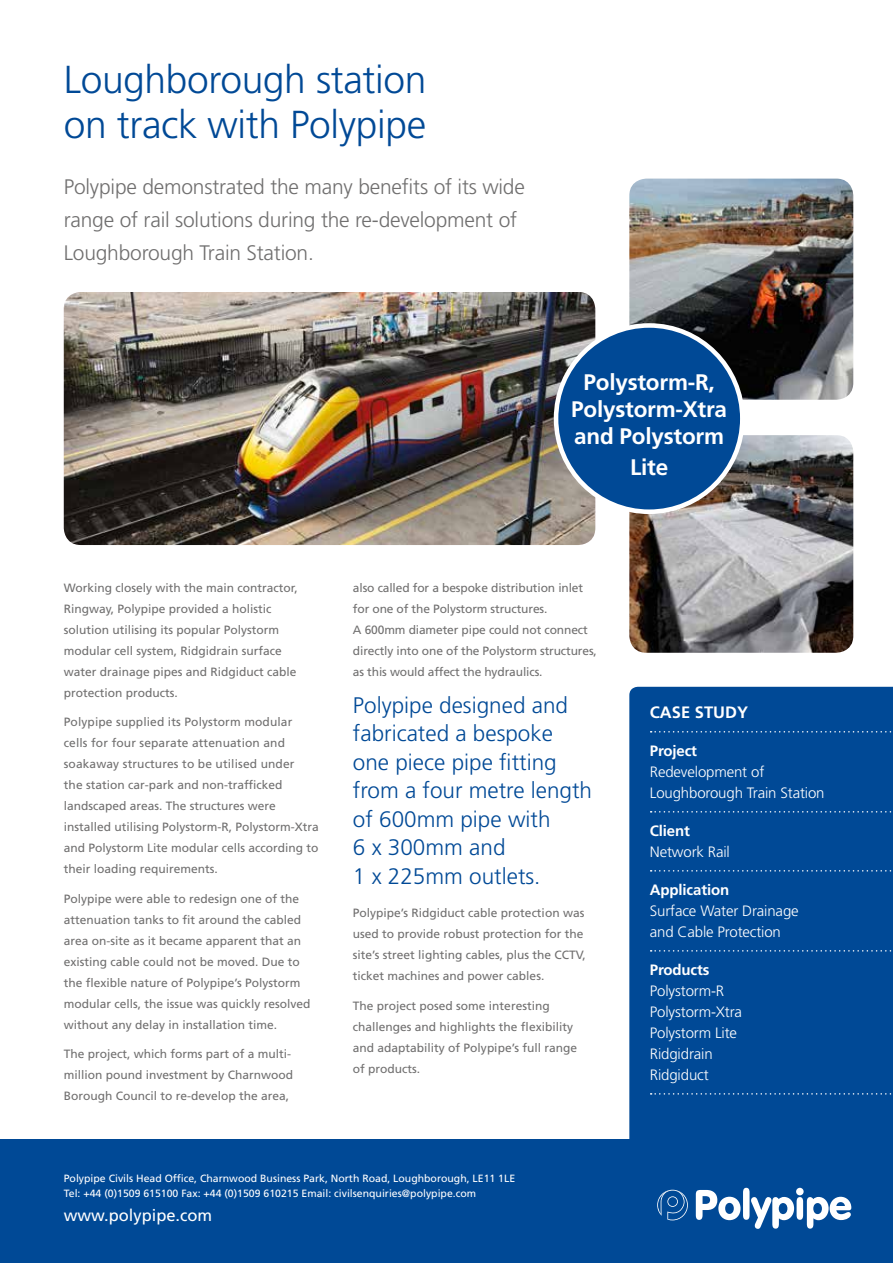
<style>
.page{position:relative;width:893px;height:1263px;background:#fff}
.page>*{position:absolute;margin:0;border:0;box-sizing:border-box;transform-origin:0 0}
.t1{font:300 39px/45px "Frutiger LT Std";letter-spacing:-.01em;color:#004996}
.t2{font:300 22.5px/28.5px "Frutiger LT Std";color:#004996}
.t3{font:700 22.5px/27px "Frutiger LT Std";letter-spacing:-.01em;color:#fff;text-align:center}
.t4{font:300 21px/33px "Frutiger LT Std";letter-spacing:-.01em;color:#706f6f}
.t5{font:16.5px "Frutiger LT Std";color:#fff}
.t6{font:700 16.5px "Frutiger LT Std";color:#fff}
.t7{font:300 15px/21px "Frutiger LT Std";letter-spacing:-.01em;color:#fff}
.t8{font:700 15px "Frutiger LT Std";letter-spacing:-.01em;color:#fff}
.t9{font:12px/21px "Frutiger LT Std";color:#706f6f}
.t10{font:10.5px/15px "Frutiger LT Std";color:#fff}
</style>
<div class="page">
<div style="left:629px;top:687px;width:264px;height:453px;background:#004996"></div>
<div style="left:0;top:1140px;width:893px;height:123px;background:#004996"></div>
<svg style="left:657px;top:1190px;width:31px;height:30px"></svg>
<svg style="left:696px;top:1188px;width:155px;height:41px"></svg>
<img style="left:629px;top:179px;width:224px;height:221px">
<img style="left:629px;top:435px;width:224px;height:218px">
<img style="left:64px;top:292px;width:531px;height:253px">
<div style="left:556px;top:325px;width:186px;height:187px;background:#004996;border-radius:50%"></div>
<div style="left:554px;top:323px;width:191px;height:191px;border:5px solid #fff;border-radius:50%"></div>
<svg style="left:651px;top:731px;width:242px;height:1px"></svg>
<svg style="left:651px;top:811px;width:242px;height:1px"></svg>
<svg style="left:651px;top:870px;width:242px;height:1px"></svg>
<svg style="left:651px;top:950px;width:242px;height:1px"></svg>
<svg style="left:651px;top:1093px;width:242px;height:1px"></svg>
<h1 class="t1" style="left:64px;top:58px;width:364px">Loughborough station on track with Polypipe</h1>
<h3 class="t4" style="left:64px;top:171px;width:463px">Polypipe demonstrated the many benefits of its wide range of rail solutions during the re-development of<br>Loughborough Train Station.</h3>
<h2 class="t3" style="left:571px;top:368px;width:157px">Polystorm-R,<br>Polystorm-Xtra and Polystorm</h2>
<h2 class="t3" style="left:630px;top:454px;width:40px">Lite</h2>
<p class="t9" style="left:64px;top:577px;width:235px">Working closely with the main contractor, Ringway, Polypipe provided a holistic solution utilising its popular Polystorm modular cell system, Ridgidrain surface water drainage pipes and Ridgiduct cable protection products.</p>
<p class="t9" style="left:64px;top:711px;width:257px">Polypipe supplied its Polystorm modular cells for four separate attenuation and soakaway structures to be utilised under<br>the station car-park and non-trafficked landscaped areas. The structures were installed utilising Polystorm-R, Polystorm-Xtra and Polystorm Lite modular cells according to their loading requirements.</p>
<p class="t9" style="left:64px;top:888px;width:248px">Polypipe were able to redesign one of the attenuation tanks to fit around the cabled area on-site as it became apparent that an existing cable could not be moved. Due to the flexible nature of Polypipe’s Polystorm modular cells, the issue was quickly resolved without any delay in installation time.</p>
<p class="t9" style="left:64px;top:1043px;width:231px">The project, which forms part of a multi&shy;million pound investment by Charnwood<br>Borough Council to re-develop the area,</p>
<p class="t9" style="left:353px;top:577px;width:245px">also called for a bespoke distribution inlet for one of the Polystorm structures.<br>A 600mm diameter pipe could not connect directly into one of the Polystorm structures, as this would affect the hydraulics.</p>
<h2 class="t2" style="left:353px;top:691px;width:241px">Polypipe designed and fabricated a bespoke one piece pipe fitting from a four metre length of 600mm pipe with<br>6 x 300mm and<br>1 x 225mm outlets.</h2>
<p class="t9" style="left:353px;top:903px;width:234px">Polypipe’s Ridgiduct cable protection was used to provide robust protection for the site’s street lighting cables, plus the CCTV, ticket machines and power cables.</p>
<p class="t9" style="left:353px;top:995px;width:226px">The project posed some interesting challenges and highlights the flexibility and adaptability of Polypipe’s full range of products.</p>
<p class="t10" style="left:64px;top:1170px;width:453px">Polypipe Civils Head Office, Charnwood Business Park, North Road, Loughborough, LE11 1LE<br>Tel: +44 (0)1509 615100 Fax: +44 (0)1509 610215 Email: civilsenquiries@polypipe.com</p>
<h3 class="t5" style="left:64px;top:1205px;width:150px">www.polypipe.com</h3>
<h3 class="t6" style="left:650px;top:703px;width:100px">CASE STUDY</h3>
<p class="t8" style="left:650px;top:742px;width:49px">Project</p>
<p class="t7" style="left:650px;top:762px;width:176px">Redevelopment of<br>Loughborough Train Station</p>
<p class="t8" style="left:650px;top:822px;width:42px">Client</p>
<p class="t7" style="left:650px;top:842px;width:82px">Network Rail</p>
<p class="t8" style="left:650px;top:881px;width:81px">Application</p>
<p class="t7" style="left:650px;top:901px;width:150px">Surface Water Drainage and Cable Protection</p>
<p class="t8" style="left:650px;top:961px;width:61px">Products</p>
<p class="t7" style="left:650px;top:981px;width:94px">Polystorm-R<br>Polystorm-Xtra<br>Polystorm Lite<br>Ridgidrain<br>Ridgiduct</p>
</div>
